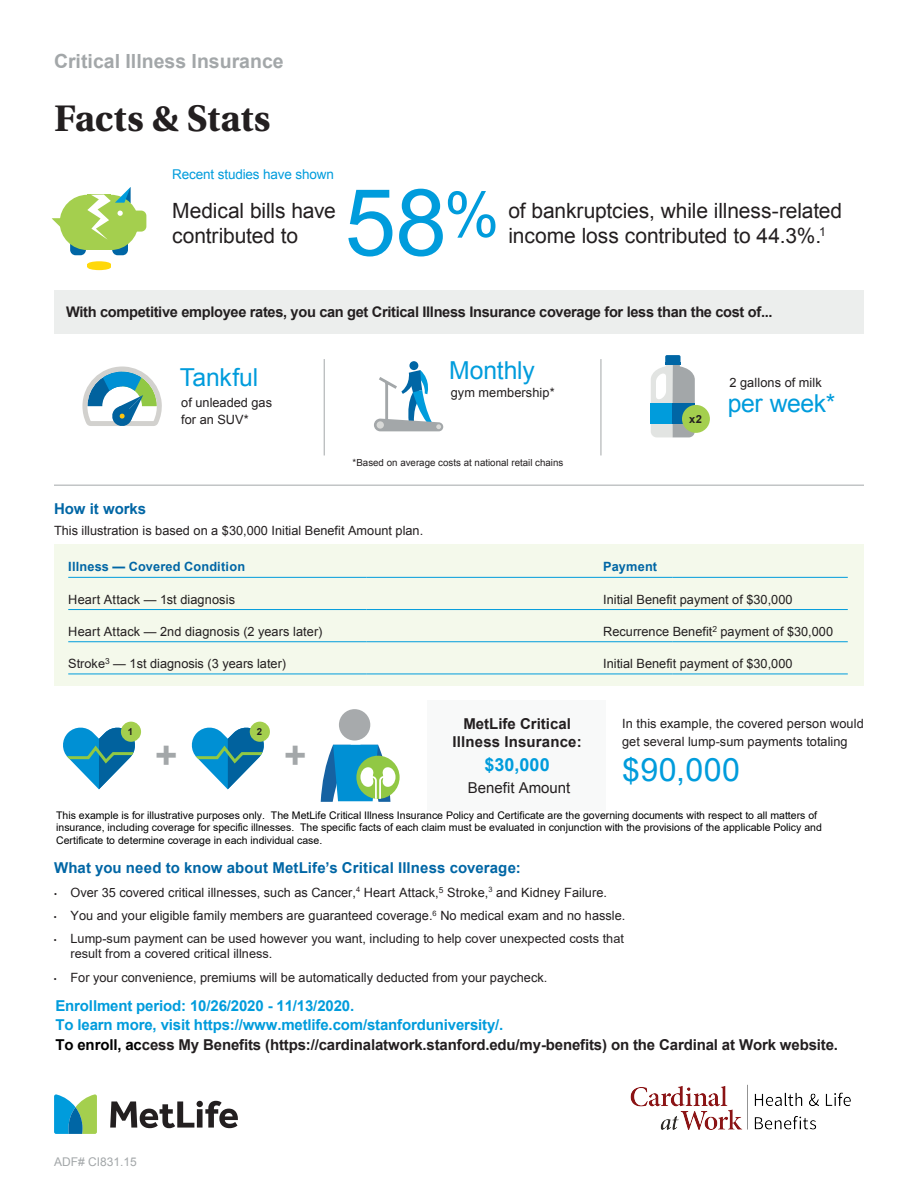
<style>
.page{position:relative;width:918px;height:1188px;background:#fff}
.page>*{position:absolute;margin:0;border:0;box-sizing:border-box;transform-origin:0 0}
.t1{font:92.85px "Arial";color:#009cdc}
.t2{font:700 39px "Utopia Std";letter-spacing:-.005em;color:#231f20}
.t3{font:700 38.25px "Arial";color:#a3a7a9}
.t4{font:32.25px "Arial";color:#009cdc}
.t5{font:24.75px "Arial";letter-spacing:-.01em;color:#009cdc}
.t6{font:21px/25.5px "Arial";letter-spacing:-.005em;color:#231f20}
.t7{font:700 19.5px "Arial";color:#a3a7a9}
.t8{font:700 18px "Arial";color:#009cdc}
.t9{font:700 15px/19.5px "Arial";letter-spacing:-.01em;color:#231f20}
.t10{font:700 15px "Arial";letter-spacing:.01em;color:#0066a5}
.t11{font:700 15px/17.2px "Arial";letter-spacing:.01em;color:#231f20;text-align:center}
.t12{font:15px "Arial";color:#231f20}
.t13{font:700 14.7px "Arial";letter-spacing:-.025em;color:#231f20}
.t14{font:13.5px "Arial";letter-spacing:-.01em;color:#009cdc}
.t15{font:12.75px/17.2px "Arial";color:#231f20}
.t16{font:12.75px/15.3px "Arial";color:#231f20}
.t17{font:700 12.75px "Arial";letter-spacing:.015em;color:#0066a5}
.t18{font:12px "Arial";color:#a3a7a9}
.t19{font:700 11.1px "Arial";color:#231f20}
.t20{font:10.5px/12.6px "Arial";color:#000}
.t21{font:9.75px "Arial";color:#231f20}
.t22{font:700 9.6px "Arial";color:#231f20}
.s1{font-style:inherit}
.s2{font-size:8.25px}
.s3{color:#009cdc}
.s4{color:#000}
</style>
<div class="page">
<svg style="left:110px;top:1101px;width:128px;height:27px"></svg>
<svg style="left:54px;top:1094px;width:43px;height:40px;background:#5bb2a5"></svg>
<div style="left:87px;top:264px;width:24px;height:6px;background:#ffd80a;border-radius:50%"></div>
<hr style="left:87px;top:264px;width:24px;height:3px;background:#ffd80a">
<div style="left:87px;top:261px;width:24px;height:6px;background:#ffd80a;border-radius:50%"></div>
<svg style="left:52px;top:218px;width:9px;height:11px"></svg>
<div style="left:125px;top:211px;width:21px;height:21px;background:#a4cf4e;border-radius:5px"></div>
<div style="left:60px;top:195px;width:55px;height:55px;background:#a4cf4e;border-radius:50%"></div>
<div style="left:83px;top:195px;width:56px;height:55px;background:#a4cf4e;border-radius:50%"></div>
<svg style="left:70px;top:187px;width:61px;height:68px"></svg>
<hr style="left:54px;top:485px;width:810px;height:1px;background:#a3a7a9">
<div style="left:54px;top:290px;width:810px;height:44px;background:#eceeed"></div>
<hr style="left:324px;top:359px;width:1px;height:96px;background:#a3a7a9">
<hr style="left:601px;top:359px;width:1px;height:96px;background:#a3a7a9">
<div style="left:409px;top:361px;width:9px;height:9px;background:#0066a5;border-radius:50%"></div>
<svg style="left:374px;top:370px;width:69px;height:61px"></svg>
<svg style="left:651px;top:355px;width:44px;height:83px"></svg>
<div style="left:682px;top:405px;width:28px;height:28px;background:#a4cf4e;border-radius:50%"></div>
<svg style="left:82px;top:367px;width:80px;height:59px"></svg>
<div style="left:54px;top:545px;width:810px;height:141px;background:#f4f9eb"></div>
<div style="left:427px;top:700px;width:179px;height:111px;background:#f8f9f9"></div>
<hr style="left:68px;top:577px;width:298px;height:1px;background:#009cdc">
<hr style="left:366px;top:577px;width:306px;height:1px;background:#009cdc">
<hr style="left:672px;top:577px;width:176px;height:1px;background:#009cdc">
<hr style="left:68px;top:609px;width:298px;height:1px;background:#009cdc">
<hr style="left:366px;top:609px;width:306px;height:1px;background:#009cdc">
<hr style="left:672px;top:609px;width:176px;height:1px;background:#009cdc">
<hr style="left:68px;top:641px;width:298px;height:1px;background:#009cdc">
<hr style="left:366px;top:641px;width:306px;height:1px;background:#009cdc">
<hr style="left:672px;top:641px;width:176px;height:1px;background:#009cdc">
<hr style="left:68px;top:674px;width:298px;height:1px;background:#009cdc">
<hr style="left:366px;top:674px;width:306px;height:1px;background:#009cdc">
<hr style="left:672px;top:674px;width:176px;height:1px;background:#009cdc">
<svg style="left:63px;top:726px;width:74px;height:63px"></svg>
<div style="left:121px;top:722px;width:20px;height:20px;background:#a4cf4e;border-radius:50%"></div>
<svg style="left:191px;top:726px;width:75px;height:63px"></svg>
<div style="left:250px;top:722px;width:20px;height:20px;background:#a4cf4e;border-radius:50%"></div>
<div style="left:339px;top:709px;width:31px;height:32px;background:#a7aaac;border-radius:50%"></div>
<svg style="left:356px;top:756px;width:44px;height:43px"></svg>
<svg style="left:321px;top:745px;width:75px;height:57px"></svg>
<img style="left:630px;top:1084px;width:221px;height:46px">
<h3 class="t7" style="left:54px;top:49px;width:231px">Critical Illness Insurance</h3>
<h2 class="t2" style="left:54px;top:95px;width:218px">Facts &amp; Stats</h2>
<p class="t14" style="left:172px;top:166px;width:163px">Recent studies have shown</p>
<h3 class="t6" style="left:172px;top:198px;width:165px">Medical bills have contributed to</h3>
<h1 class="t1" style="left:345px;top:162px;width:156px">58<sup>%</sup></h1>
<h3 class="t6" style="left:508px;top:198px;width:335px">of bankruptcies, while illness-related income loss contributed to 44.3%.<sup>1</sup></h3>
<p class="t13" style="left:66px;top:302px;width:708px">With competitive employee rates, you can get Critical Illness Insurance coverage for less than the cost of...</p>
<h3 class="t5" style="left:180px;top:361px;width:80px">Tankful</h3>
<p class="t15" style="left:181px;top:394px;width:92px">of unleaded gas for an SUV<span class="s1">*</span></p>
<h3 class="t5" style="left:449px;top:354px;width:87px">Monthly</h3>
<p class="t15" style="left:451px;top:384px;width:105px">gym membership<span class="s1">*</span></p>
<p class="t21" style="left:353px;top:457px;width:212px"><span class="s1">*</span>Based on average costs at national retail chains</p>
<p class="t19" style="left:689px;top:412px;width:14px">x2</p>
<p class="t15" style="left:729px;top:374px;width:94px">2 gallons of milk</p>
<h3 class="t5" style="left:728px;top:387px;width:109px">per week<span class="s1">*</span></h3>
<p class="t10" style="left:54px;top:499px;width:94px">How it works</p>
<p class="t15" style="left:54px;top:522px;width:371px">This illustration is based on a $30,000 Initial Benefit Amount plan.</p>
<p class="t17" style="left:68px;top:558px;width:178px">Illness — Covered Condition</p>
<p class="t17" style="left:603px;top:558px;width:55px">Payment</p>
<p class="t15" style="left:68px;top:591px;width:168px">Heart Attack — 1st diagnosis</p>
<p class="t15" style="left:603px;top:591px;width:191px">Initial Benefit payment of $30,000</p>
<p class="t15" style="left:68px;top:623px;width:256px">Heart Attack — 2nd diagnosis (2 years later)</p>
<p class="t15" style="left:603px;top:623px;width:231px">Recurrence Benefit<sup>2</sup> payment of $30,000</p>
<p class="t15" style="left:68px;top:655px;width:219px">Stroke<sup>3</sup> — 1st diagnosis (3 years later)</p>
<p class="t15" style="left:603px;top:655px;width:191px">Initial Benefit payment of $30,000</p>
<p class="t22" style="left:128px;top:726px;width:7px">1</p>
<p class="t22" style="left:257px;top:726px;width:7px">2</p>
<h3 class="t3" style="left:155px;top:731px;width:24px">+</h3>
<h3 class="t3" style="left:284px;top:731px;width:24px">+</h3>
<p class="t11" style="left:453px;top:716px;width:131px">MetLife Critical<br>Illness Insurance:</p>
<h3 class="t8" style="left:485px;top:753px;width:67px">$<span class="s1">3</span>0,000</h3>
<p class="t12" style="left:468px;top:778px;width:104px">Benefit Amount</p>
<p class="t15" style="left:622px;top:715px;width:243px">In this example, the covered person would get several lump-sum payments totaling</p>
<h3 class="t4" style="left:622px;top:749px;width:119px">$90,000</h3>
<p class="t20" style="left:56px;top:809px;width:767px">This example is for illustrative purposes only. The MetLife Critical Illness Insurance Policy and Certificate are the governing documents with respect to all matters of insurance, including coverage for specific illnesses. The specific facts of each claim must be evaluated in conjunction with the provisions of the applicable Policy and<br>Certificate to determine coverage in each individual case.</p>
<p class="t10" style="left:54px;top:858px;width:468px">What you need to know about MetLife’s Critical Illness coverage:</p>
<p class="t15" style="left:54px;top:884px;width:555px"><span class="s2">•</span> Over 35 covered critical illnesses, such as Cancer,<sup>4</sup> Heart Attac<span class="s1">k,</span><sup>5</sup> Stroke,<sup>3</sup> and Kidney Failure.</p>
<p class="t15" style="left:54px;top:907px;width:573px"><span class="s2">•</span> You and your eligible family members are guaranteed coverage.<sup>6</sup> No medical exam and no hassle.</p>
<p class="t16" style="left:70px;top:931px;width:555px;text-indent:-16px"><span class="s2">•</span> Lump-sum payment can be used however you want, including to help cover unexpected costs that result from a covered critical illness.</p>
<p class="t15" style="left:54px;top:969px;width:495px"><span class="s2">•</span> For your convenience, premiums will be automatically deducted from your paycheck.</p>
<p class="t9" style="left:55px;top:996px;width:784px"><span class="s3">Enrollment period: 10/2</span><span class="s3">6</span><span class="s3">/20</span><span class="s3">20</span> <span class="s3">- 11/</span><span class="s3">13</span><span class="s3">/20</span><span class="s3">20</span><span class="s3">.<br></span><span class="s3">To learn more, visit https://www.metlife.com/stanforduniversity/.<br></span><span class="s4">To enroll,</span> <span class="s4">ac</span>cess My Benefits (https://cardinalatwork.stanford.edu/my-benefits) on the Cardinal at Work website<span class="s1">.</span></p>
<p class="t18" style="left:54px;top:1154px;width:84px">ADF# CI831.15</p>
</div>
